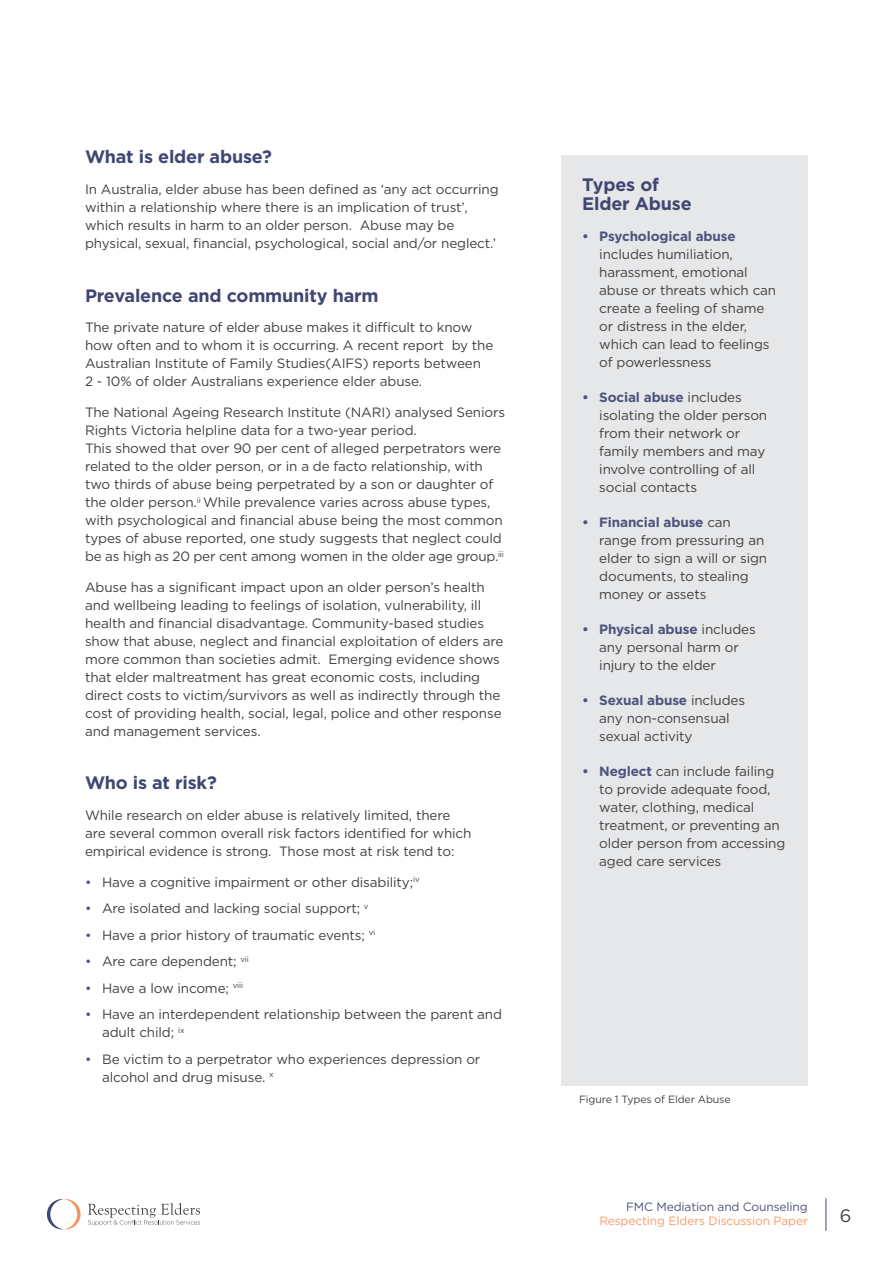
<style>
.page{position:relative;width:893px;height:1263px;background:#fff}
.page>*{position:absolute;margin:0;border:0;box-sizing:border-box;transform-origin:0 0}
.t1{font:700 18px/19.5px "Gotham";letter-spacing:-.01em;color:#3f4772}
.t2{font:18px "Gotham";color:#414042}
.t3{font:13.5px/18px "Gotham";letter-spacing:-.01em;color:#414042}
.t4{font:700 13.5px "Gotham";letter-spacing:-.01em;color:#4c537d}
.t5{font:12px "Gotham";letter-spacing:-.01em;color:#f89c69}
.t6{font:12px "Gotham";letter-spacing:-.01em;color:#4c537d}
.t7{font:10.5px "Gotham";letter-spacing:-.01em;color:#414042}
.s1{color:#4c537d}
.s2{font-weight:700;color:#4c537d}
</style>
<div class="page">
<hr style="left:826px;top:1198px;width:1px;height:33px;background:#3f4772">
<svg style="left:47px;top:1199px;width:34px;height:30px"></svg>
<svg style="left:88px;top:1203px;width:112px;height:22px"></svg>
<div style="left:561px;top:155px;width:247px;height:931px;background:#e6e7e8"></div>
<h1 class="t1" style="left:85px;top:147px;width:188px">What is elder abuse?</h1>
<p class="t3" style="left:85px;top:180px;width:415px">In Australia, elder abuse has been defined as ‘any act occurring within a relationship where there is an implication of trust’, which results in harm to an older person. Abuse may be physical, sexual, financial, psychological, social and/or neglect.’</p>
<h1 class="t1" style="left:85px;top:285px;width:295px">Prevalence and community harm</h1>
<p class="t3" style="left:85px;top:318px;width:410px">The private nature of elder abuse makes it difficult to know how often and to whom it is occurring. A recent report by the Australian Institute of Family Studies(AIFS) reports between<br>2 - 10% of older Australians experience elder abuse.</p>
<p class="t3" style="left:85px;top:403px;width:422px">The National Ageing Research Institute (NARI) analysed Seniors Rights Victoria helpline data for a two-year period.<br>This showed that over 90 per cent of alleged perpetrators were related to the older person, or in a de facto relationship, with two thirds of abuse being perpetrated by a son or daughter of the older person.<sup>ii</sup> While prevalence varies across abuse types, with psychological and financial abuse being the most common types of abuse reported, one study suggests that neglect could be as high as 20 per cent among women in the older age group.<sup>iii</sup></p>
<p class="t3" style="left:85px;top:578px;width:420px">Abuse has a significant impact upon an older person’s health and wellbeing leading to feelings of isolation, vulnerability, ill health and financial disadvantage. Community-based studies show that abuse, neglect and financial exploitation of elders are more common than societies admit. Emerging evidence shows that elder maltreatment has great economic costs, including direct costs to victim/survivors as well as indirectly through the cost of providing health, social, legal, police and other response and management services.</p>
<h1 class="t1" style="left:85px;top:773px;width:133px">Who is at risk?</h1>
<p class="t3" style="left:85px;top:806px;width:388px">While research on elder abuse is relatively limited, there are several common overall risk factors identified for which empirical evidence is strong. Those most at risk tend to:</p>
<p class="t3" style="left:85px;top:873px;width:336px"><span class="s1">•</span> Have a cognitive impairment or other disability;<sup>iv</sup></p>
<p class="t3" style="left:85px;top:899px;width:285px"><span class="s1">•</span> Are isolated and lacking social support; <sup>v</sup></p>
<p class="t3" style="left:85px;top:926px;width:292px"><span class="s1">•</span> Have a prior history of traumatic events; <sup>vi</sup></p>
<p class="t3" style="left:85px;top:952px;width:165px"><span class="s1">•</span> Are care dependent; <sup>vii</sup></p>
<p class="t3" style="left:85px;top:979px;width:160px"><span class="s1">•</span> Have a low income; <sup>viii</sup></p>
<p class="t3" style="left:102px;top:1005px;width:401px;text-indent:-17px"><span class="s1">•</span> Have an interdependent relationship between the parent and adult child; <sup>ix</sup></p>
<p class="t3" style="left:102px;top:1050px;width:380px;text-indent:-17px"><span class="s1">•</span> Be victim to a perpetrator who experiences depression or alcohol and drug misuse. <sup>x</sup></p>
<h1 class="t1" style="left:582px;top:174px;width:111px">Types of<br>Elder Abuse</h1>
<p class="t4" style="left:582px;top:227px;width:155px">• Psychological abuse</p>
<p class="t3" style="left:599px;top:245px;width:179px">includes humiliation, harassment, emotional abuse or threats which can create a feeling of shame or distress in the elder, which can lead to feelings of powerlessness</p>
<p class="t3" style="left:599px;top:388px;width:169px;text-indent:-17px"><span class="s2">• Social abuse</span> includes isolating the older person from their network or family members and may involve controlling of all social contacts</p>
<p class="t3" style="left:599px;top:513px;width:169px;text-indent:-17px"><span class="s2">• Financial abuse</span> can range from pressuring an elder to sign a will or sign documents, to stealing money or assets</p>
<p class="t3" style="left:599px;top:620px;width:158px;text-indent:-17px"><span class="s2">• Physical abuse</span> includes any personal harm or injury to the elder</p>
<p class="t3" style="left:599px;top:691px;width:147px;text-indent:-17px"><span class="s2">• Sexual abuse</span> includes any non-consensual sexual activity</p>
<p class="t3" style="left:599px;top:762px;width:188px;text-indent:-17px"><span class="s2">• Neglect</span> can include failing to provide adequate food, water, clothing, medical treatment, or preventing an older person from accessing aged care services</p>
<p class="t7" style="left:579px;top:1092px;width:153px">Figure 1 Types of Elder Abuse</p>
<p class="t6" style="left:626px;top:1199px;width:183px">FMC Mediation and Counseling</p>
<p class="t5" style="left:599px;top:1213px;width:210px">Respecting Elders Discussion Paper</p>
<h1 class="t2" style="left:840px;top:1204px;width:13px">6</h1>
</div>
